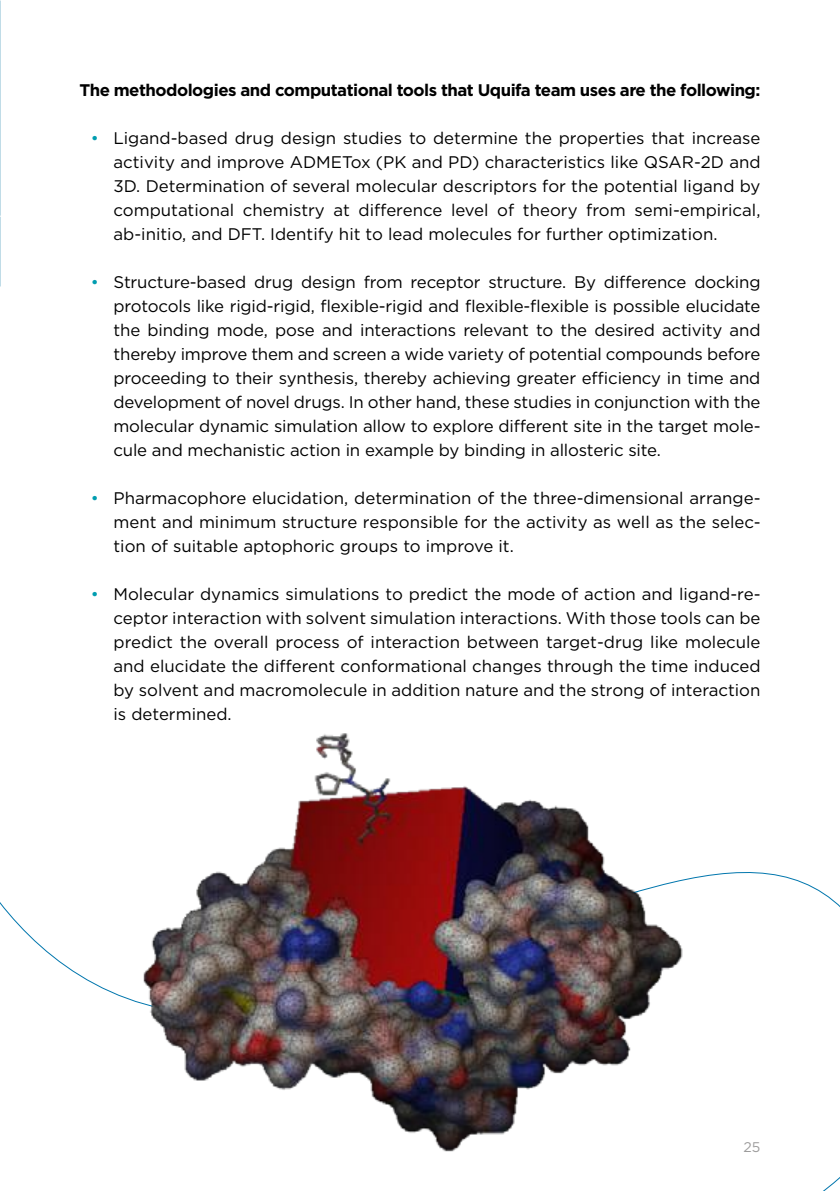
<style>
.page{position:relative;width:840px;height:1191px;background:#fff}
.page>*{position:absolute;margin:0;border:0;box-sizing:border-box;transform-origin:0 0}
.t1{font:16.8px/24px "Gotham";color:#000;text-align:justify}
.t2{font:700 16.8px "Gotham";letter-spacing:-.03em;color:#000}
.t3{font:14px "Gotham";color:#9d9c9c}
.s1{color:#009db0}
</style>
<div class="page">
<svg style="left:0;top:0;width:1px;height:287px"></svg>
<img style="left:126px;top:733px;width:587px;height:419px">
<p class="t2" style="left:79px;top:79px;width:682px">The methodologies and computational tools that Uquifa team uses are the following:</p>
<p class="t1" style="left:113px;top:126px;width:648px;text-indent:-23px"><span class="s1">•</span> Ligand-based drug design studies to determine the properties that increase activity and improve ADMETox (PK and PD) characteristics like QSAR-2D and 3D. Determination of several molecular descriptors for the potential ligand by computational chemistry at difference level of theory from semi-empirical, ab-initio, and DFT. Identify hit to lead molecules for further optimization.</p>
<p class="t1" style="left:113px;top:270px;width:648px;text-indent:-23px"><span class="s1">•</span> Structure-based drug design from receptor structure. By difference docking protocols like rigid-rigid, flexible-rigid and flexible-flexible is possible elucidate the binding mode, pose and interactions relevant to the desired activity and thereby improve them and screen a wide variety of potential compounds before proceeding to their synthesis, thereby achieving greater efficiency in time and development of novel drugs. In other hand, these studies in conjunction with the molecular dynamic simulation allow to explore different site in the target mole&shy;cule and mechanistic action in example by binding in allosteric site.</p>
<p class="t1" style="left:113px;top:486px;width:648px;text-indent:-23px"><span class="s1">•</span> Pharmacophore elucidation, determination of the three-dimensional arrange&shy;ment and minimum structure responsible for the activity as well as the selec&shy;tion of suitable aptophoric groups to improve it.</p>
<p class="t1" style="left:113px;top:582px;width:648px;text-indent:-23px"><span class="s1">•</span> Molecular dynamics simulations to predict the mode of action and ligand-re&shy;ceptor interaction with solvent simulation interactions. With those tools can be predict the overall process of interaction between target-drug like molecule and elucidate the different conformational changes through the time induced by solvent and macromolecule in addition nature and the strong of interaction is determined.</p>
<p class="t3" style="left:743px;top:1138px;width:18px">25</p>
</div>
